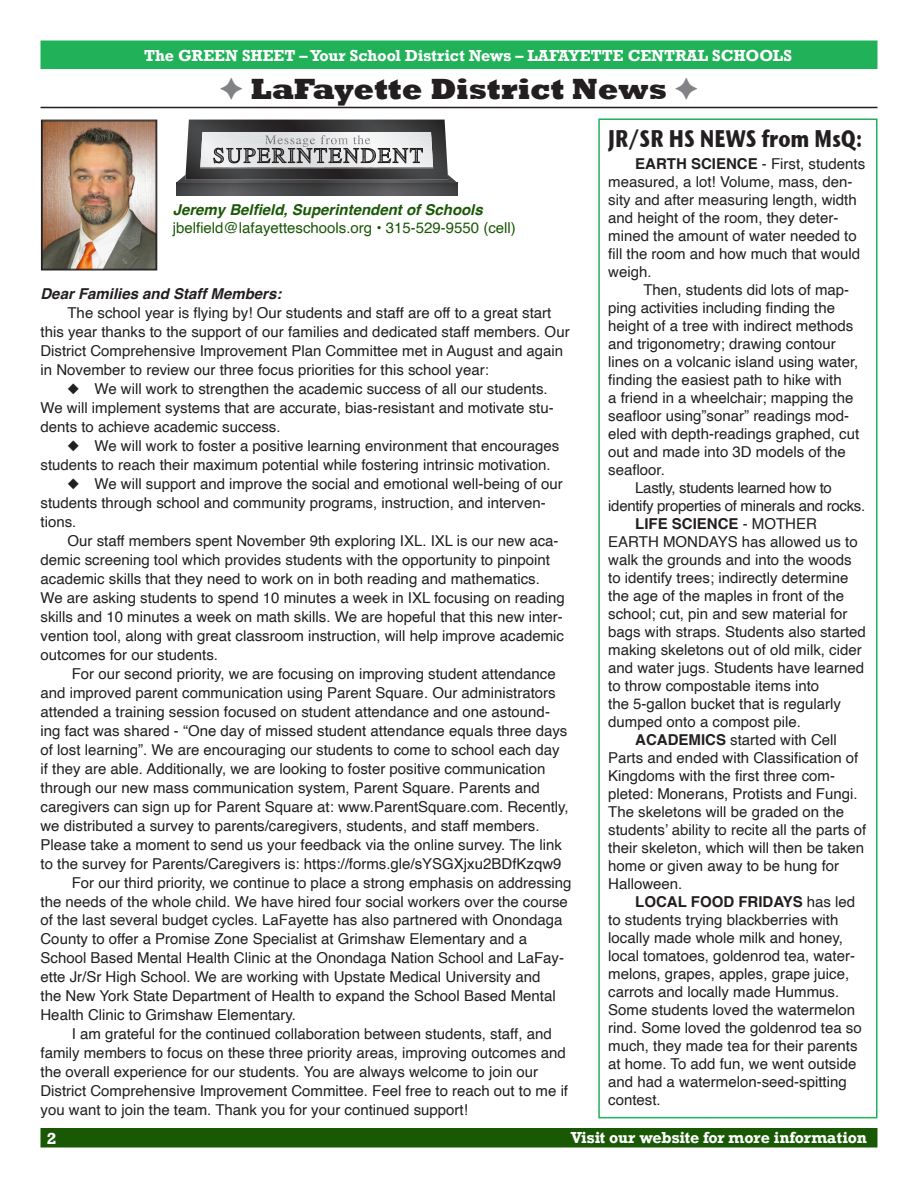
<style>
.page{position:relative;width:918px;height:1188px;background:#fff}
.page>*{position:absolute;margin:0;border:0;box-sizing:border-box;transform-origin:0 0}
.t1{font:800 30px "Rockwell";color:#231f20}
.t2{font:700 24px "Stone Sans ITC";color:#231f20;scale:.79 1}
.t3{font:15px/18px "Helvetica";color:#231f20}
.t4{font:700 15px "Rockwell";color:#fff}
.t5{font:15px/18px "Helvetica";letter-spacing:-.02em;color:#231f20;text-align:center}
.t6{font:15px "Helvetica";color:#195805}
.t7{font:italic 700 15px "Helvetica";color:#195805}
.t8{font:italic 700 15px "Helvetica";color:#231f20}
.s1{color:#808285}
.s2{font-weight:700}
</style>
<div class="page">
<div style="left:40px;top:1128px;width:838px;height:20px;background:#195805;border:2px solid #195805"></div>
<div style="left:40px;top:40px;width:838px;height:29px;background:#21b259;border:2px solid #21b259"></div>
<hr style="left:40px;top:107px;width:838px;height:1px;background:#231f20">
<img style="left:176px;top:183px;width:282px;height:12px">
<svg style="left:176px;top:175px;width:282px;height:8px"></svg>
<img style="left:185px;top:120px;width:263px;height:60px">
<img style="left:200px;top:167px;width:233px;height:1px">
<svg style="left:200px;top:132px;width:233px;height:35px"></svg>
<img style="left:41px;top:120px;width:116px;height:150px">
<div style="left:42px;top:121px;width:114px;height:149px;border:1px solid #231f20"></div>
<div style="left:598px;top:118px;width:280px;height:1000px;border:2px solid #21b259"></div>
<p class="t4" style="left:144px;top:45px;width:649px">The GREEN SHEET – Your School District News – LAFAYETTE CENTRAL SCHOOLS</p>
<p class="t1" style="left:220px;top:72px;width:480px"><span class="s1">✦</span> LaFayette District News <span class="s1">✦</span></p>
<p class="t7" style="left:173px;top:201px;width:312px">Jeremy Belfield, Superintendent of Schools</p>
<p class="t6" style="left:173px;top:216px;width:345px">jbelfield@lafayetteschools.org • 315-529-9550 (cell)</p>
<p class="t8" style="left:40px;top:285px;width:242px">Dear Families and Staff Members:</p>
<p class="t3" style="left:40px;top:304px;width:531px;line-height:18.9px;text-indent:27px">The school year is flying by! Our students and staff are off to a great start this year thanks to the support of our families and dedicated staff members. Our District Comprehensive Improvement Plan Committee met in August and again in November to review our three focus priorities for this school year:</p>
<p class="t3" style="left:40px;top:380px;width:515px;line-height:18.9px;text-indent:27px">◆ We will work to strengthen the academic success of all our students.<br>We will implement systems that are accurate, bias-resistant and motivate stu&shy;dents to achieve academic success.</p>
<p class="t3" style="left:40px;top:437px;width:520px;line-height:18.9px;text-indent:27px">◆ We will work to foster a positive learning environment that encourages students to reach their maximum potential while fostering intrinsic motivation.</p>
<p class="t3" style="left:40px;top:475px;width:524px;line-height:19px;text-indent:27px">◆ We will support and improve the social and emotional well-being of our students through school and community programs, instruction, and interven&shy;tions.</p>
<p class="t3" style="left:40px;top:532px;width:526px;line-height:18.9px;text-indent:27px">Our staff members spent November 9th exploring IXL. IXL is our new aca&shy;demic screening tool which provides students with the opportunity to pinpoint academic skills that they need to work on in both reading and mathematics.<br>We are asking students to spend 10 minutes a week in IXL focusing on reading skills and 10 minutes a week on math skills. We are hopeful that this new inter&shy;vention tool, along with great classroom instruction, will help improve academic outcomes for our students.</p>
<p class="t3" style="left:40px;top:665px;width:530px;line-height:18.9px;text-indent:31px">For our second priority, we are focusing on improving student attendance and improved parent communication using Parent Square. Our administrators attended a training session focused on student attendance and one astound&shy;ing fact was shared - “One day of missed student attendance equals three days of lost learning”. We are encouraging our students to come to school each day if they are able. Additionally, we are looking to foster positive communication through our new mass communication system, Parent Square. Parents and caregivers can sign up for Parent Square at: www.ParentSquare.com. Recently, we distributed a survey to parents/caregivers, students, and staff members.<br>Please take a moment to send us your feedback via the online survey. The link to the survey for Parents/Caregivers is: https://forms.gle/sYSGXjxu2BDfKzqw9</p>
<p class="t3" style="left:40px;top:873px;width:533px;line-height:18.9px;text-indent:31px">For our third priority, we continue to place a strong emphasis on addressing the needs of the whole child. We have hired four social workers over the course of the last several budget cycles. LaFayette has also partnered with Onondaga County to offer a Promise Zone Specialist at Grimshaw Elementary and a School Based Mental Health Clinic at the Onondaga Nation School and LaFay&shy;ette Jr/Sr High School. We are working with Upstate Medical University and<br>the New York State Department of Health to expand the School Based Mental Health Clinic to Grimshaw Elementary.</p>
<p class="t3" style="left:40px;top:1025px;width:529px;line-height:18.9px;text-indent:31px">I am grateful for the continued collaboration between students, staff, and family members to focus on these three priority areas, improving outcomes and the overall experience for our students. You are always welcome to join our District Comprehensive Improvement Committee. Feel free to reach out to me if you want to join the team. Thank you for your continued support!</p>
<p class="t2" style="left:608px;top:117px;width:323px">JR/SR HS NEWS from MsQ:</p>
<p class="t3" style="left:608px;top:155px;width:259px;text-indent:27px"><span class="s2">EARTH SCIENCE</span> - First, students measured, a lot! Volume, mass, den&shy;sity and after measuring length, width and height of the room, they deter&shy;mined the amount of water needed to fill the room and how much that would weigh.</p>
<p class="t3" style="left:608px;top:281px;width:252px;text-indent:35px">Then, students did lots of map&shy;ping activities including finding the height of a tree with indirect methods and trigonometry; drawing contour lines on a volcanic island using water, finding the easiest path to hike with<br>a friend in a wheelchair; mapping the seafloor using”sonar” readings mod&shy;eled with depth-readings graphed, cut out and made into 3D models of the seafloor.</p>
<p class="t5" style="left:608px;top:479px;width:258px">Lastly, students learned how to<br>identify properties of minerals and rocks.</p>
<p class="t3" style="left:608px;top:515px;width:259px;text-indent:27px"><span class="s2">LIFE SCIENCE</span> - MOTHER EARTH MONDAYS has allowed us to walk the grounds and into the woods to identify trees; indirectly determine the age of the maples in front of the school; cut, pin and sew material for bags with straps. Students also started making skeletons out of old milk, cider and water jugs. Students have learned to throw compostable items into<br>the 5-gallon bucket that is regularly dumped onto a compost pile.</p>
<p class="t3" style="left:608px;top:731px;width:259px;text-indent:27px"><span class="s2">ACADEMICS</span> started with Cell Parts and ended with Classification of Kingdoms with the first three com&shy;pleted: Monerans, Protists and Fungi.<br>The skeletons will be graded on the students’ ability to recite all the parts of their skeleton, which will then be taken home or given away to be hung for Halloween.</p>
<p class="t3" style="left:608px;top:893px;width:255px;text-indent:27px"><span class="s2">LOCAL FOOD FRIDAYS</span> has led to students trying blackberries with locally made whole milk and honey, local tomatoes, goldenrod tea, water&shy;melons, grapes, apples, grape juice, carrots and locally made Hummus.<br>Some students loved the watermelon rind. Some loved the goldenrod tea so much, they made tea for their parents at home. To add fun, we went outside and had a watermelon-seed-spitting contest.</p>
<p class="t4" style="left:47px;top:1129px;width:11px">2</p>
<p class="t4" style="left:571px;top:1128px;width:298px">Visit our website for more information</p>
</div>
